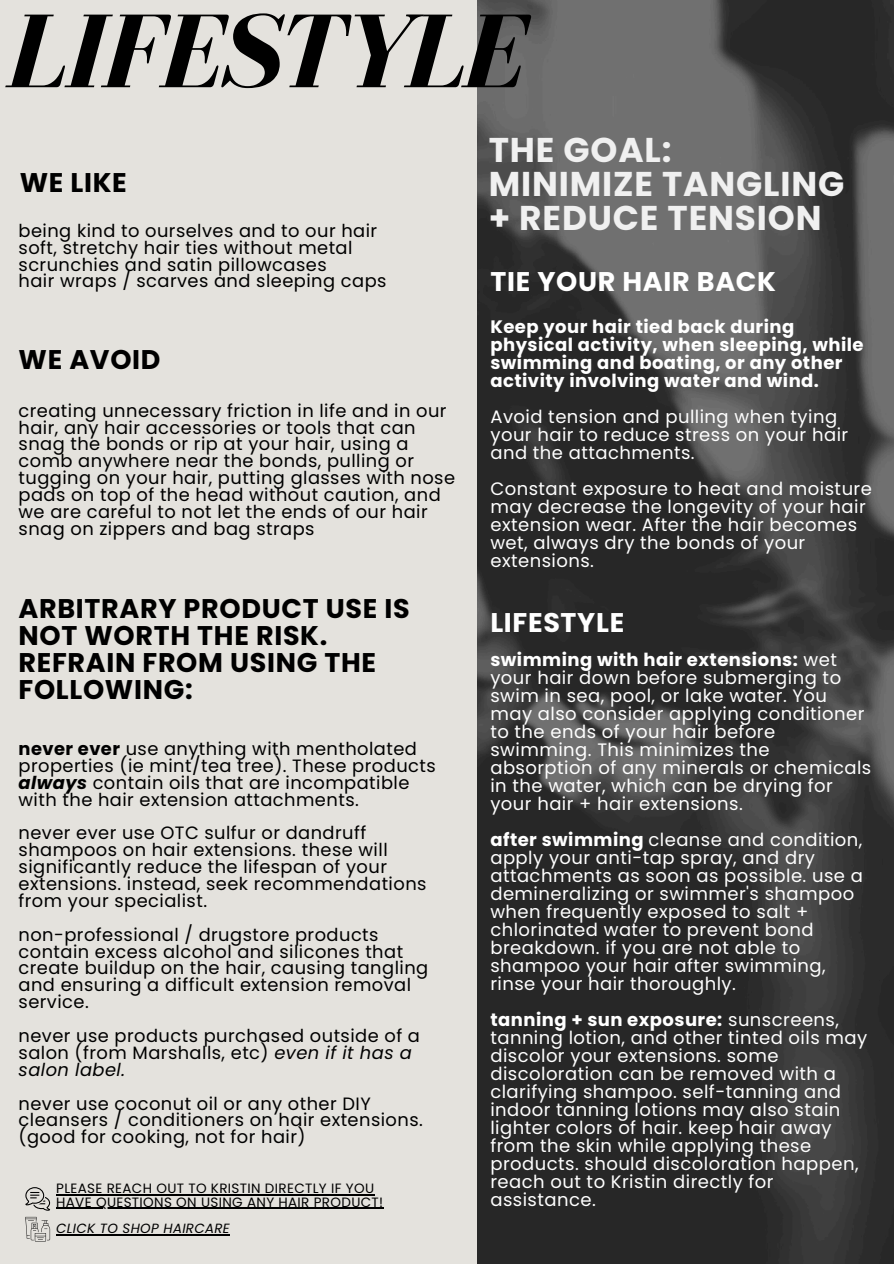
<style>
.page{position:relative;width:894px;height:1264px;background:#fff}
.page>*{position:absolute;margin:0;border:0;box-sizing:border-box;transform-origin:0 0}
.t1{font:italic 700 108px "Bodoni FLF";letter-spacing:-.04em;color:#000}
.t2{font:700 34.35px/33.8px "Poppins";letter-spacing:.025em;color:#f0f0f0}
.t3{font:700 27px/27px "Poppins";letter-spacing:.025em;color:#000}
.t4{font:700 27px "Poppins";letter-spacing:.025em;color:#fff}
.t5{font:18px/18px "Poppins";letter-spacing:.025em;color:#fff}
.t6{font:700 18px/18px "Poppins";letter-spacing:.025em;color:#fff}
.t7{font:17.85px/16.8px "Poppins";letter-spacing:.025em;color:#000}
.t8{font:13.5px "Poppins";letter-spacing:.025em;color:#000}
.t9{font:italic 13.35px "Poppins";letter-spacing:.025em;color:#000}
.s1{font-weight:700}
.s2{font-weight:700;font-style:italic}
.s3{font-style:italic}
</style>
<div class="page">
<img style="left:477px;top:0;width:416px;height:1263px">
<div style="left:0;top:0;width:477px;height:1263px;background:#e4e2dd"></div>
<svg style="left:25px;top:1216px;width:25px;height:25px"></svg>
<svg style="left:25px;top:1187px;width:25px;height:23px"></svg>
<hr style="left:56px;top:1194px;width:318px;height:1px;background:#000">
<hr style="left:56px;top:1207px;width:327px;height:1px;background:#000">
<hr style="left:56px;top:1233px;width:174px;height:1px;background:#000">
<h3 class="t1" style="left:6px;top:-6px;width:520px">LIFESTYLE</h3>
<h5 class="t3" style="left:20px;top:169px;width:109px">WE LIKE</h5>
<h3 class="t7" style="left:19px;top:222px;width:369px">being kind to ourselves and to our hair soft, stretchy hair ties without metal scrunchies and satin pillowcases<br>hair wraps / scarves and sleeping caps</h3>
<h5 class="t3" style="left:19px;top:345px;width:143px">WE AVOID</h5>
<h4 class="t7" style="left:19px;top:402px;width:438px">creating unnecessary friction in life and in our hair, any hair accessories or tools that can snag the bonds or rip at your hair, using a comb anywhere near the bonds, pulling or tugging on your hair, putting glasses with nose pads on top of the head without caution, and we are careful to not let the ends of our hair snag on zippers and bag straps</h4>
<p class="t3" style="left:19px;top:595px;width:392px">ARBITRARY PRODUCT USE IS<br>NOT WORTH THE RISK.<br>REFRAIN FROM USING THE<br>FOLLOWING:</p>
<p class="t7" style="left:19px;top:740px;width:418px"><span class="s1">never ever</span> use anything with mentholated properties (ie mint/tea tree). These products <span class="s2">always</span> contain oils that are incompatible with the hair extension attachments.</p>
<p class="t7" style="left:19px;top:824px;width:409px">never ever use OTC sulfur or dandruff shampoos on hair extensions. these will significantly reduce the lifespan of your extensions. instead, seek recommendations from your specialist.</p>
<p class="t7" style="left:19px;top:926px;width:411px">non-professional / drugstore products contain excess alcohol and silicones that create buildup on the hair, causing tangling and ensuring a difficult extension removal service.</p>
<h1 class="t7" style="left:19px;top:1027px;width:403px">never use products purchased outside of a salon (from Marshalls, etc) <span class="s3">even if it has a salon label.</span></h1>
<h2 class="t7" style="left:19px;top:1094px;width:406px">never use coconut oil or any other DIY cleansers / conditioners on hair extensions. (good for cooking, not for hair)</h2>
<h3 class="t8" style="left:56px;top:1178px;width:319px">PLEASE REACH OUT TO KRISTIN DIRECTLY IF YOU</h3>
<h5 class="t8" style="left:56px;top:1192px;width:328px">HAVE QUESTIONS ON USING ANY HAIR PRODUCT!</h5>
<h5 class="t9" style="left:56px;top:1218px;width:175px">CLICK TO SHOP HAIRCARE</h5>
<h5 class="t2" style="left:488px;top:133px;width:357px">THE GOAL:<br>MINIMIZE TANGLING + REDUCE TENSION</h5>
<h5 class="t4" style="left:490px;top:262px;width:287px">TIE YOUR HAIR BACK</h5>
<h5 class="t6" style="left:490px;top:317px;width:374px">Keep your hair tied back during physical activity, when sleeping, while swimming and boating, or any other activity involving water and wind.</h5>
<h5 class="t5" style="left:490px;top:407px;width:359px">Avoid tension and pulling when tying your hair to reduce stress on your hair and the attachments.</h5>
<h5 class="t5" style="left:490px;top:479px;width:383px">Constant exposure to heat and moisture may decrease the longevity of your hair extension wear. After the hair becomes wet, always dry the bonds of your extensions.</h5>
<h5 class="t4" style="left:490px;top:603px;width:135px">LIFESTYLE</h5>
<h3 class="t5" style="left:490px;top:650px;width:382px"><span class="s1">swimming with hair extensions:</span> wet your hair down before submerging to swim in sea, pool, or lake water. You may also consider applying conditioner to the ends of your hair before swimming. This minimizes the absorption of any minerals or chemicals in the water, which can be drying for your hair + hair extensions.</h3>
<p class="t5" style="left:490px;top:830px;width:374px"><span class="s1">after swimming</span> cleanse and condition, apply your anti-tap spray, and dry attachments as soon as possible. use a demineralizing or swimmer's shampoo when frequently exposed to salt + chlorinated water to prevent bond breakdown. if you are not able to shampoo your hair after swimming, rinse your hair thoroughly.</p>
<h3 class="t5" style="left:490px;top:1010px;width:378px"><span class="s1">tanning + sun exposure:</span> sunscreens, tanning lotion, and other tinted oils may discolor your extensions. some discoloration can be removed with a clarifying shampoo. self-tanning and indoor tanning lotions may also stain lighter colors of hair. keep hair away from the skin while applying these products. should discoloration happen, reach out to Kristin directly for assistance.</h3>
</div>
